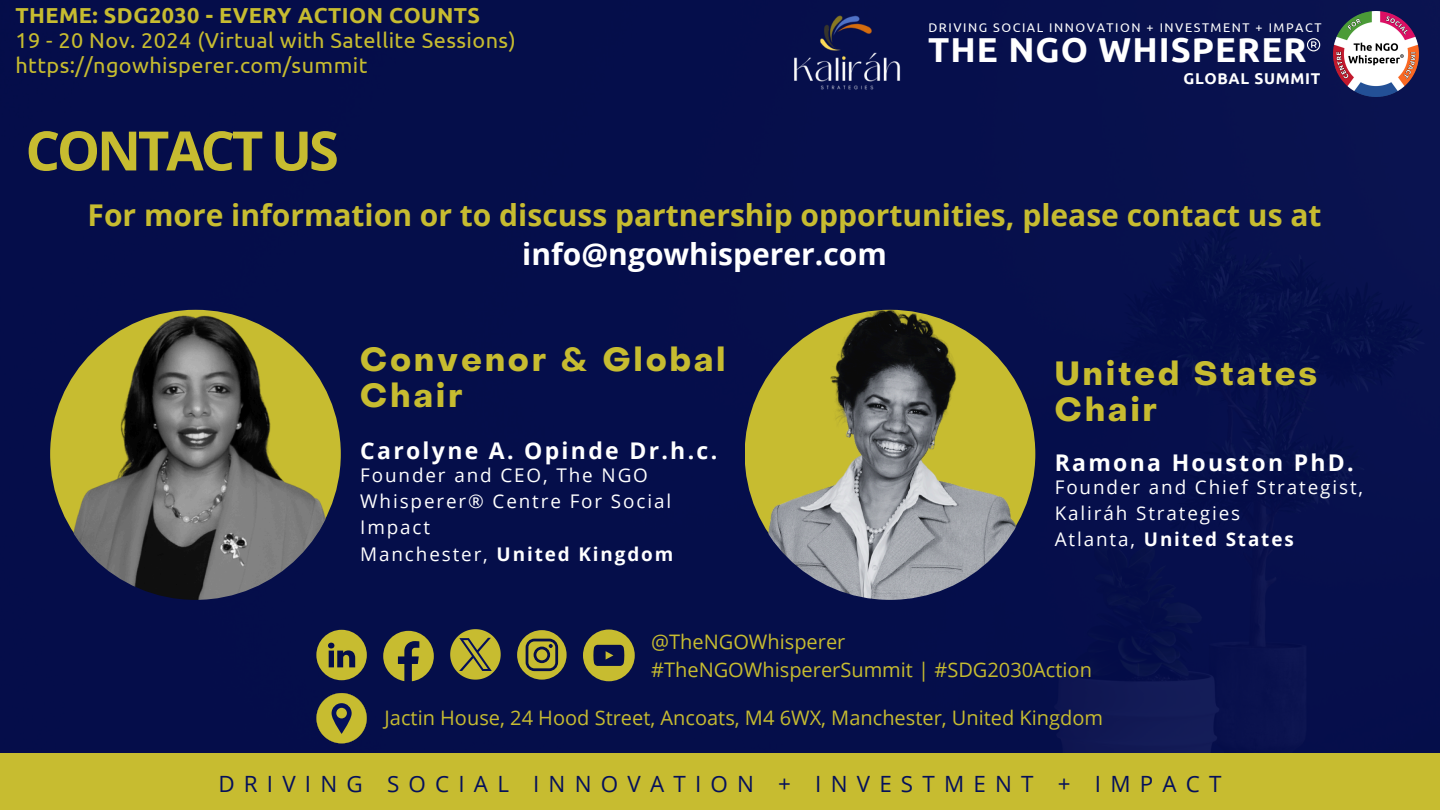
<style>
.page{position:relative;width:1440px;height:810px;background:#040d4d}
.page>*{position:absolute;margin:0;border:0;box-sizing:border-box;transform-origin:0 0}
.t1{font:700 54.4px "Open Sans";letter-spacing:-.06em;color:#c7bc30}
.t2{font:700 34.6px "Ubuntu";letter-spacing:.03em;color:#fff}
.t3{font:700 33px/36px "Object Sans";letter-spacing:.1em;color:#c7bc30}
.t4{font:700 30px/39px "Open Sans";color:#c7bc30;text-align:center}
.t5{font:700 23px "Open Sans";letter-spacing:.1em;color:#fff}
.t6{font:22.4px "Open Sans";letter-spacing:.41em;color:#05105b}
.t7{font:21.6px/25.1px "Ubuntu";letter-spacing:.02em;color:#c7bc30}
.t8{font:20px "Open Sans";color:#c7bc30}
.t9{font:18.9px/26.2px "Open Sans";letter-spacing:.1em;color:#fff}
.t10{font:700 18.9px "Open Sans";letter-spacing:.1em;color:#fff}
.t11{font:700 15.6px "Ubuntu";letter-spacing:.045em;color:#fff}
.t12{font:12.6px "Ubuntu";letter-spacing:.12em;color:#fff}
.s1{font-weight:700}
.s2{color:#fff}
.s3{font-weight:400}
</style>
<div class="page">
<div style="left:0;top:753px;width:1440px;height:57px;background:#c7bc30"></div>
<img style="left:50px;top:309px;width:291px;height:291px;border-radius:50%">
<img style="left:745px;top:309px;width:290px;height:291px;border-radius:50%">
<svg style="left:517px;top:630px;width:50px;height:50px"></svg>
<svg style="left:383px;top:631px;width:51px;height:50px"></svg>
<svg style="left:316px;top:630px;width:51px;height:50px"></svg>
<svg style="left:583px;top:630px;width:52px;height:51px"></svg>
<svg style="left:450px;top:629px;width:50px;height:50px"></svg>
<svg style="left:316px;top:693px;width:51px;height:50px"></svg>
<img style="left:1333px;top:11px;width:86px;height:86px">
<svg style="left:1307px;top:38px;width:13px;height:13px"></svg>
<img style="left:794px;top:15px;width:107px;height:75px">
<p class="t7" style="left:15px;top:2px;width:502px"><span class="s1">THEME: SDG2030 - EVERY ACTION COUNTS<br></span>19 - 20 Nov. 2024 (Virtual with Satellite Sessions) https://ngowhisperer.com/summit</p>
<p class="t1" style="left:25px;top:112px;width:315px">CONTACT US</p>
<p class="t12" style="left:928px;top:21px;width:395px">DRIVING SOCIAL INNOVATION + INVESTMENT + IMPACT</p>
<p class="t2" style="left:928px;top:30px;width:380px">THE NGO WHISPERER</p>
<p class="t11" style="left:1183px;top:69px;width:138px">GLOBAL SUMMIT</p>
<p class="t4" style="left:88px;top:195px;width:1235px">For more information or to discuss partnership opportunities, please contact us at <span class="s2">info@ngowhisperer.com</span></p>
<p class="t3" style="left:360px;top:344px;width:367px">Convenor &amp; Global<br>Chair</p>
<p class="t5" style="left:360px;top:434px;width:359px">Carolyne A. Opinde Dr.h.c.</p>
<p class="t9" style="left:360px;top:461px;width:312px">Founder and CEO, The NGO<br>Whisperer® Centre For Social<br>Impact</p>
<h1 class="t10" style="left:360px;top:540px;width:315px"><span class="s3">Manchester,</span> United Kingdom</h1>
<h4 class="t3" style="left:1055px;top:359px;width:264px">United States<br>Chair</h4>
<p class="t5" style="left:1055px;top:446px;width:301px">Ramona Houston PhD.</p>
<h3 class="t9" style="left:1055px;top:473px;width:310px">Founder and Chief Strategist,<br>Kaliráh Strategies</h3>
<p class="t10" style="left:1055px;top:526px;width:241px"><span class="s3">Atlanta,</span> United States</p>
<p class="t8" style="left:651px;top:628px;width:196px">@TheNGOWhisperer</p>
<p class="t8" style="left:651px;top:655px;width:442px">#TheNGOWhispererSummit | #SDG2030Action</p>
<h3 class="t8" style="left:385px;top:703px;width:720px">Jactin House, 24 Hood Street, Ancoats, M4 6WX, Manchester, United Kingdom</h3>
<h6 class="t6" style="left:218px;top:768px;width:1005px">DRIVING SOCIAL INNOVATION + INVESTMENT + IMPACT</h6>
</div>
